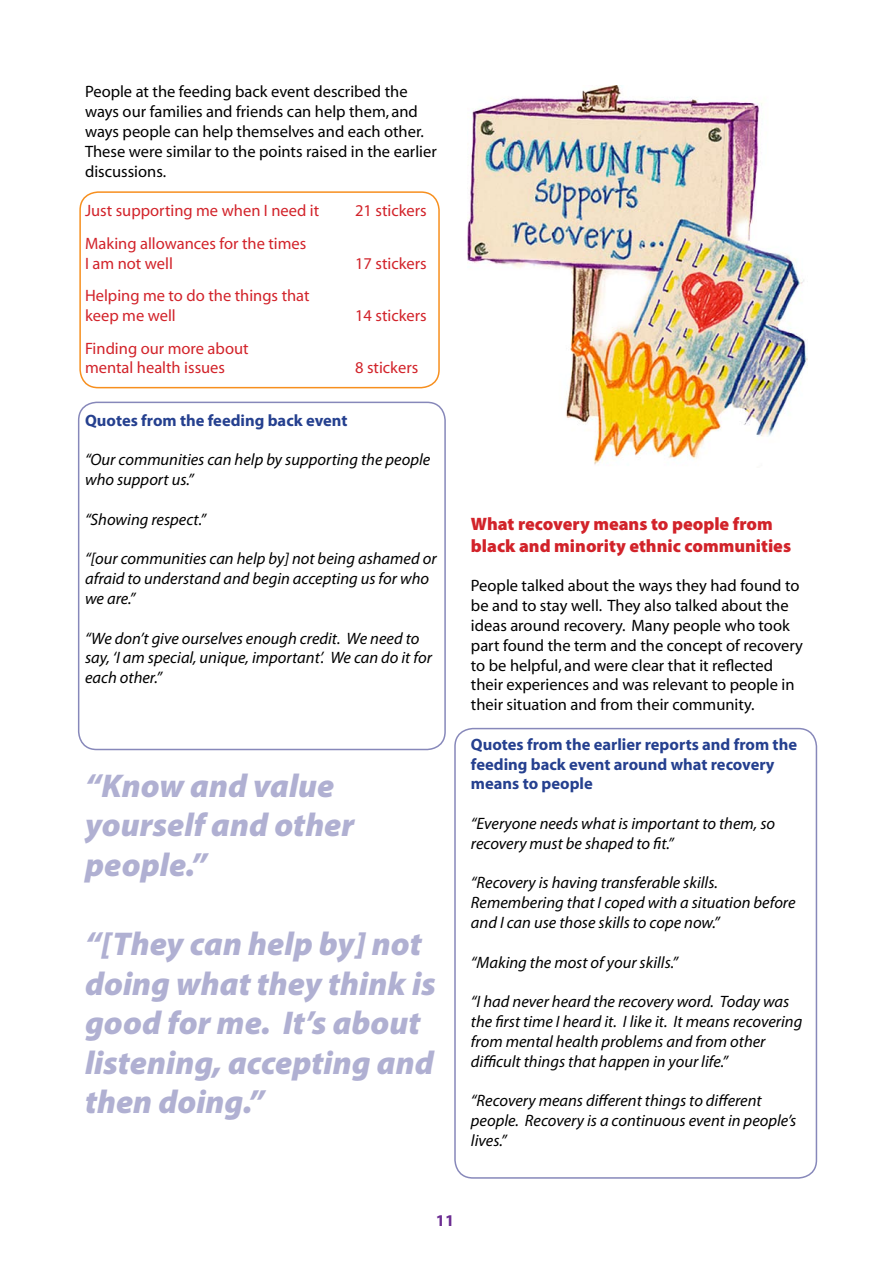
<style>
.page{position:relative;width:893px;height:1263px;background:#fff}
.page>*{position:absolute;margin:0;border:0;box-sizing:border-box;transform-origin:0 0}
.t1{font:italic 900 33px/39.6px "Myriad Pro";color:#b0b0d2}
.t2{font:900 18px/21.6px "Myriad Pro";color:#d2232a}
.t3{font:italic 16.5px/19.8px "Myriad Pro";color:#000}
.t4{font:16.5px/19.8px "Myriad";color:#000}
.t5{font:16.5px/19.8px "Myriad";color:#d2232a}
.t6{font:700 16.5px/19.8px "Myriad";color:#25408f}
.t7{font:700 16.5px "Myriad Pro";color:#25408f}
.t8{font:700 16.5px "Myriad";color:#6b2c91}
</style>
<div class="page">
<div style="left:454px;top:728px;width:363px;height:451px;border:2px solid #8788ba;border-radius:18px"></div>
<div style="left:78px;top:402px;width:368px;height:348px;border:2px solid #8788ba;border-radius:18px"></div>
<img style="left:468px;top:85px;width:339px;height:380px">
<div style="left:79px;top:191px;width:361px;height:197px;border:2px solid #f78f1e;border-radius:18px"></div>
<p class="t4" style="left:85px;top:83px;width:353px">People at the feeding back event described the ways our families and friends can help them, and ways people can help themselves and each other.<br>These were similar to the points raised in the earlier discussions.</p>
<p class="t5" style="left:85px;top:202px;width:236px">Just supporting me when I need it</p>
<p class="t5" style="left:355px;top:202px;width:73px">21 stickers</p>
<p class="t5" style="left:85px;top:234px;width:223px">Making allowances for the times<br>I am not well</p>
<p class="t5" style="left:355px;top:254px;width:73px">17 stickers</p>
<p class="t5" style="left:85px;top:286px;width:226px">Helping me to do the things that keep me well</p>
<p class="t5" style="left:85px;top:339px;width:165px">Finding our more about mental health issues</p>
<p class="t5" style="left:355px;top:306px;width:73px">14 stickers</p>
<p class="t5" style="left:355px;top:359px;width:65px">8 stickers</p>
<p class="t7" style="left:85px;top:409px;width:264px">Quotes from the feeding back event</p>
<p class="t3" style="left:85px;top:450px;width:347px">“Our communities can help by supporting the people who support us.”</p>
<p class="t3" style="left:85px;top:509px;width:122px">“Showing respect.”</p>
<p class="t3" style="left:85px;top:549px;width:353px">“[our communities can help by] not being ashamed or afraid to understand and begin accepting us for who we are.”</p>
<p class="t3" style="left:85px;top:628px;width:348px">“We don’t give ourselves enough credit. We need to say, ‘I am special, unique, important’. We can do it for each other.”</p>
<h1 class="t1" style="left:85px;top:764px;width:271px">“Know and value yourself and other people.”</h1>
<h1 class="t1" style="left:85px;top:923px;width:352px">“[They can help by] not doing what they think is good for me. It’s about listening, accepting and then doing.”</h1>
<p class="t2" style="left:471px;top:513px;width:322px">What recovery means to people from black and minority ethnic communities</p>
<p class="t4" style="left:471px;top:577px;width:333px">People talked about the ways they had found to be and to stay well. They also talked about the ideas around recovery. Many people who took part found the term and the concept of recovery to be helpful, and were clear that it reflected their experiences and was relevant to people in their situation and from their community.</p>
<p class="t6" style="left:471px;top:735px;width:328px">Quotes from the earlier reports and from the feeding back event around what recovery means to people</p>
<p class="t3" style="left:471px;top:813px;width:306px">“Everyone needs what is important to them, so recovery must be shaped to fit.”</p>
<p class="t3" style="left:471px;top:873px;width:326px">“Recovery is having transferable skills.<br>Remembering that I coped with a situation before and I can use those skills to cope now.”</p>
<p class="t3" style="left:471px;top:952px;width:209px">“Making the most of your skills.”</p>
<p class="t3" style="left:471px;top:991px;width:333px">“I had never heard the recovery word. Today was the first time I heard it. I like it. It means recovering from mental health problems and from other difficult things that happen in your life.”</p>
<p class="t3" style="left:471px;top:1090px;width:327px">“Recovery means different things to different people. Recovery is a continuous event in people’s lives.”</p>
<p class="t8" style="left:436px;top:1212px;width:20px">11</p>
</div>
